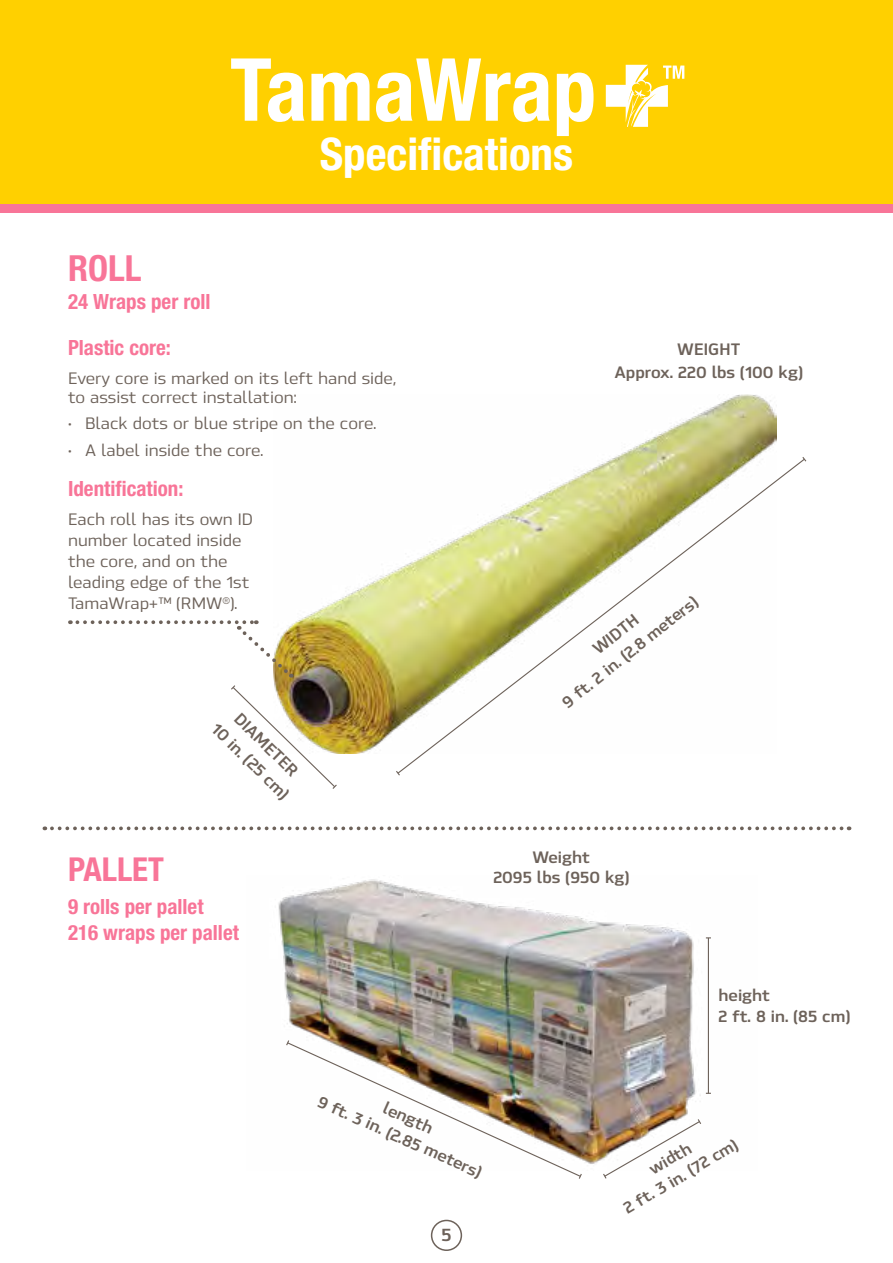
<style>
.page{position:relative;width:893px;height:1263px;background:#fff}
.page>*{position:absolute;margin:0;border:0;box-sizing:border-box;transform-origin:0 0}
.t1{font:700 condensed 45px "Helvetica Neue LT Pro";color:#fff}
.t2{font:700 condensed 36px "Helvetica Neue LT Pro";color:#f87598}
.t3{font:700 condensed 33px "Helvetica Neue LT Pro";color:#f87598}
.t4{font:700 condensed 21px/26.2px "Helvetica Neue LT Pro";color:#f87598}
.t5{font:700 18px "Hackman";color:#6d625a}
.t6{font:500 16.5px/21px "Hackman";color:#6d625a}
.t7{font:700 16.5px/20.7px "Hackman";color:#6d625a;text-align:center}
</style>
<div class="page">
<div style="left:0;top:0;width:893px;height:213px;background:#ffd000"></div>
<div style="left:0;top:204px;width:893px;height:9px;background:#f87598"></div>
<img style="left:274px;top:394px;width:502px;height:359px">
<svg style="left:396px;top:458px;width:405px;height:314px"></svg>
<svg style="left:801px;top:457px;width:6px;height:6px"></svg>
<svg style="left:396px;top:769px;width:5px;height:7px"></svg>
<img style="left:231px;top:684px;width:107px;height:105px">
<img style="left:278px;top:879px;width:433px;height:285px">
<img style="left:602px;top:1118px;width:100px;height:61px">
<img style="left:285px;top:1039px;width:298px;height:140px">
<hr style="left:708px;top:938px;width:1px;height:155px;background:#6d625a">
<svg style="left:52px;top:826px;width:798px;height:4px"></svg>
<svg style="left:77px;top:620px;width:216px;height:58px"></svg>
<div style="left:431px;top:1220px;width:31px;height:31px;border:2px solid #6d625a;border-radius:50%"></div>
<svg style="left:231px;top:58px;width:73px;height:64px"></svg>
<svg style="left:311px;top:73px;width:59px;height:48px"></svg>
<svg style="left:376px;top:58px;width:174px;height:64px"></svg>
<svg style="left:557px;top:73px;width:36px;height:63px"></svg>
<svg style="left:606px;top:65px;width:78px;height:62px"></svg>
<h2 class="t2" style="left:68px;top:246px;width:75px">ROLL</h2>
<p class="t4" style="left:68px;top:288px;width:144px">24 Wraps per roll</p>
<h1 class="t1" style="left:320px;top:127px;width:255px">Specifications</h1>
<p class="t4" style="left:68px;top:335px;width:104px">Plastic core:</p>
<p class="t6" style="left:68px;top:367px;width:330px;line-height:19.8px">Every core is marked on its left hand side, to assist correct installation:</p>
<p class="t6" style="left:68px;top:412px;width:310px">• Black dots or blue stripe on the core.</p>
<p class="t6" style="left:68px;top:438px;width:197px">• A label inside the core.</p>
<p class="t4" style="left:68px;top:475px;width:117px">Identification:</p>
<p class="t6" style="left:68px;top:508px;width:186px">Each roll has its own ID number located inside the core, and on the leading edge of the 1st<br>TamaWrap+™ (RMW<sup>®</sup>).</p>
<p class="t7" style="left:239px;top:700px;width:103px;line-height:23px;rotate:44deg">DIAMETER<br>10 in. (25 cm)</p>
<h3 class="t3" style="left:68px;top:850px;width:97px">PALLET</h3>
<p class="t4" style="left:68px;top:893px;width:172px">9 rolls per pallet<br>216 wraps per pallet</p>
<p class="t7" style="left:614px;top:337px;width:190px;line-height:23px">WEIGHT<br>Approx. 220 lbs (100 kg)</p>
<p class="t7" style="left:542px;top:677px;width:169px;line-height:23px;rotate:-39deg">WIDTH<br>9 ft. 2 in. (2.8 meters)</p>
<p class="t7" style="left:493px;top:845px;width:138px">Weight<br>2095 lbs (950 kg)</p>
<p class="t7" style="left:719px;top:983px;width:133px;text-align:left">height<br>2 ft. 8 in. (85 cm)</p>
<p class="t7" style="left:332px;top:1071px;width:179px;rotate:24deg">length<br>9 ft. 3 in. (2.85 meters)</p>
<p class="t5" style="left:441px;top:1221px;width:12px">5</p>
<p class="t7" style="left:609px;top:1180px;width:131px;rotate:-30deg">width<br>2 ft. 3 in. (72 cm)</p>
</div>
